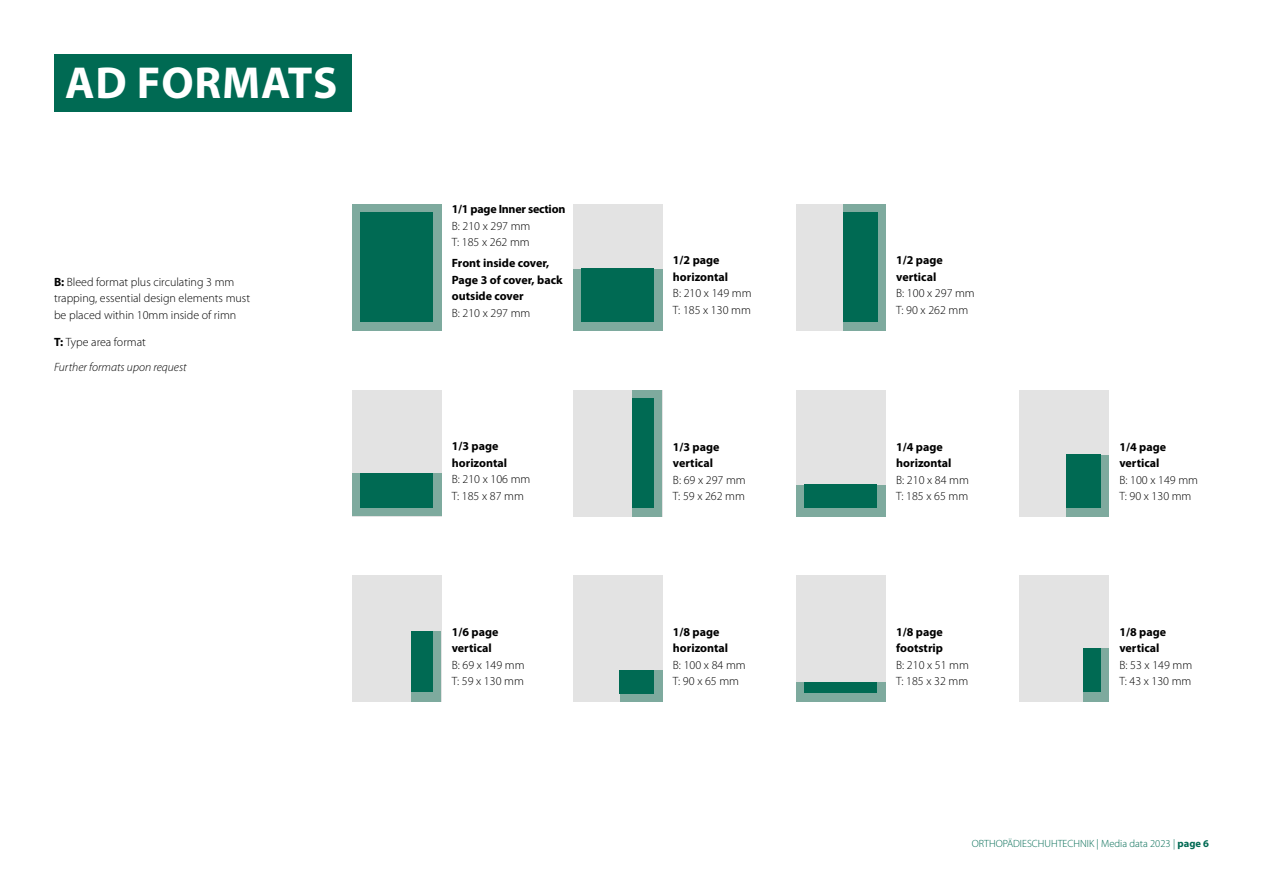
<style>
.page{position:relative;width:1263px;height:893px;background:#fff}
.page>*{position:absolute;margin:0;border:0;box-sizing:border-box;transform-origin:0 0}
.t1{font:700 45px "Myriad Pro";letter-spacing:.02em;color:#fff}
.t2{font:300 12px/16.5px "Myriad Pro";color:#000}
.t3{font:700 12px/16.5px "Myriad Pro";color:#000}
.t4{font:italic 300 12px/25.5px "Myriad Pro";color:#000}
.t5{font:700 12px "Myriad Pro";letter-spacing:-.02em;color:#000}
.t6{font:300 10.5px "Myriad Pro";color:#006a53}
.s1{font-weight:700}
.s2{font-weight:700;font-style:normal}
.s3{font-style:normal}
</style>
<div class="page">
<div style="left:352px;top:204px;width:89px;height:126px;background:#7eaa9e"></div>
<div style="left:360px;top:213px;width:73px;height:109px;background:#006a53"></div>
<div style="left:352px;top:390px;width:89px;height:126px;background:#e3e3e3"></div>
<div style="left:352px;top:474px;width:89px;height:42px;background:#7eaa9e"></div>
<div style="left:360px;top:474px;width:73px;height:34px;background:#006a53"></div>
<div style="left:573px;top:204px;width:89px;height:126px;background:#e3e3e3"></div>
<div style="left:573px;top:269px;width:89px;height:61px;background:#7eaa9e"></div>
<div style="left:581px;top:269px;width:73px;height:53px;background:#006a53"></div>
<div style="left:796px;top:390px;width:89px;height:126px;background:#e3e3e3"></div>
<div style="left:796px;top:485px;width:89px;height:32px;background:#7eaa9e"></div>
<div style="left:805px;top:485px;width:72px;height:23px;background:#006a53"></div>
<div style="left:796px;top:575px;width:89px;height:127px;background:#e3e3e3"></div>
<div style="left:796px;top:683px;width:89px;height:19px;background:#7eaa9e"></div>
<div style="left:805px;top:683px;width:72px;height:10px;background:#006a53"></div>
<div style="left:573px;top:390px;width:89px;height:127px;background:#e3e3e3"></div>
<div style="left:632px;top:390px;width:30px;height:127px;background:#7eaa9e"></div>
<div style="left:632px;top:399px;width:22px;height:109px;background:#006a53"></div>
<div style="left:796px;top:204px;width:89px;height:126px;background:#e3e3e3"></div>
<div style="left:843px;top:204px;width:42px;height:126px;background:#7eaa9e"></div>
<div style="left:843px;top:213px;width:34px;height:109px;background:#006a53"></div>
<div style="left:1019px;top:390px;width:90px;height:127px;background:#e3e3e3"></div>
<div style="left:352px;top:575px;width:89px;height:127px;background:#e3e3e3"></div>
<div style="left:1066px;top:455px;width:43px;height:62px;background:#7eaa9e"></div>
<div style="left:411px;top:632px;width:30px;height:70px;background:#7eaa9e"></div>
<div style="left:1066px;top:455px;width:34px;height:53px;background:#006a53"></div>
<div style="left:411px;top:632px;width:22px;height:60px;background:#006a53"></div>
<div style="left:1019px;top:575px;width:90px;height:127px;background:#e3e3e3"></div>
<div style="left:1083px;top:649px;width:26px;height:53px;background:#7eaa9e"></div>
<div style="left:1083px;top:649px;width:17px;height:43px;background:#006a53"></div>
<div style="left:573px;top:575px;width:89px;height:127px;background:#e3e3e3"></div>
<div style="left:620px;top:670px;width:42px;height:32px;background:#7eaa9e"></div>
<div style="left:620px;top:670px;width:34px;height:23px;background:#006a53"></div>
<div style="left:54px;top:54px;width:298px;height:57px;background:#006a53"></div>
<h1 class="t1" style="left:65px;top:58px;width:274px">AD FORMATS</h1>
<p class="t2" style="left:54px;top:274px;width:198px"><span class="s1">B:</span> Bleed format plus circulating 3 mm trapping, essential design elements must be placed within 10mm inside of rimn</p>
<p class="t4" style="left:54px;top:329px;width:134px"><span class="s2">T:</span> <span class="s3">Type area format<br></span>Further formats upon request</p>
<p class="t5" style="left:452px;top:202px;width:115px">1/1 page Inner section</p>
<p class="t2" style="left:452px;top:218px;width:80px">B: 210 x 297 mm<br>T: 185 x 262 mm</p>
<p class="t3" style="left:452px;top:255px;width:112px">Front inside cover,<br>Page 3 of cover, back outside cover</p>
<p class="t2" style="left:452px;top:305px;width:80px">B: 210 x 297 mm</p>
<p class="t3" style="left:452px;top:438px;width:57px">1/3 page horizontal</p>
<p class="t2" style="left:452px;top:471px;width:80px">B: 210 x 106 mm<br>T: 185 x 87 mm</p>
<p class="t3" style="left:452px;top:624px;width:48px">1/6 page vertical</p>
<p class="t2" style="left:452px;top:657px;width:74px">B: 69 x 149 mm<br>T: 59 x 130 mm</p>
<p class="t3" style="left:673px;top:252px;width:57px">1/2 page horizontal</p>
<p class="t2" style="left:673px;top:285px;width:80px">B: 210 x 149 mm<br>T: 185 x 130 mm</p>
<p class="t3" style="left:673px;top:438px;width:48px">1/3 page vertical</p>
<p class="t2" style="left:673px;top:471px;width:74px">B: 69 x 297 mm<br>T: 59 x 262 mm</p>
<p class="t3" style="left:673px;top:624px;width:57px">1/8 page horizontal</p>
<p class="t2" style="left:673px;top:657px;width:74px">B: 100 x 84 mm<br>T: 90 x 65 mm</p>
<p class="t3" style="left:896px;top:252px;width:48px">1/2 page vertical</p>
<p class="t2" style="left:896px;top:285px;width:80px">B: 100 x 297 mm<br>T: 90 x 262 mm</p>
<p class="t3" style="left:896px;top:438px;width:57px">1/4 page horizontal</p>
<p class="t2" style="left:896px;top:471px;width:74px">B: 210 x 84 mm<br>T: 185 x 65 mm</p>
<p class="t3" style="left:896px;top:624px;width:48px">1/8 page footstrip</p>
<p class="t2" style="left:896px;top:657px;width:74px">B: 210 x 51 mm<br>T: 185 x 32 mm</p>
<p class="t3" style="left:1119px;top:438px;width:48px">1/4 page vertical</p>
<p class="t2" style="left:1119px;top:471px;width:80px">B: 100 x 149 mm<br>T: 90 x 130 mm</p>
<p class="t3" style="left:1119px;top:624px;width:48px">1/8 page vertical</p>
<p class="t2" style="left:1119px;top:657px;width:74px">B: 53 x 149 mm<br>T: 43 x 130 mm</p>
<p class="t6" style="left:972px;top:838px;width:239px">ORTHOPÄDIESCHUHTECHNIK | Media data 2023 | <span class="s1">page 6</span></p>
</div>
